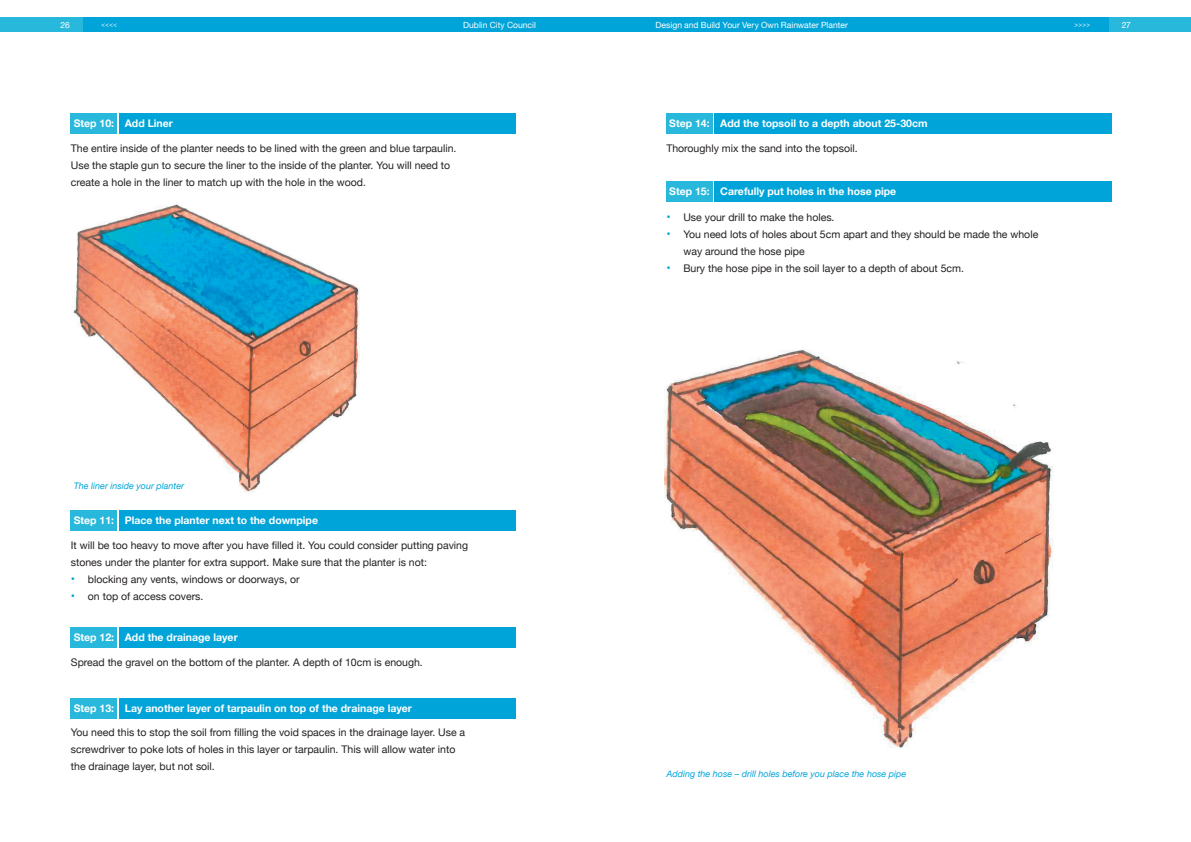
<style>
.page{position:relative;width:1191px;height:842px;background:#fff}
.page>*{position:absolute;margin:0;border:0;box-sizing:border-box;transform-origin:0 0}
.t1{font:10.5px/17px "Helvetica Neue";color:#231f20}
.t2{font:700 10.5px "Helvetica Neue";color:#fff}
.t3{font:italic 9px "Helvetica Neue";color:#00a4d9}
.t4{font:8.5px "Helvetica Neue";color:#fff}
.t5{font:300 8.5px "Fira Sans";color:#fff}
.s1{font-size:12px;color:#00a4d9}
</style>
<div class="page">
<img style="left:72px;top:204px;width:288px;height:288px">
<div style="left:119px;top:113px;width:396px;height:20px;background:#00a4d9"></div>
<div style="left:71px;top:113px;width:46px;height:20px;background:#28b8db"></div>
<div style="left:119px;top:511px;width:396px;height:20px;background:#00a4d9"></div>
<div style="left:71px;top:511px;width:46px;height:20px;background:#28b8db"></div>
<div style="left:119px;top:628px;width:396px;height:20px;background:#00a4d9"></div>
<div style="left:71px;top:628px;width:46px;height:20px;background:#28b8db"></div>
<div style="left:119px;top:698px;width:396px;height:20px;background:#00a4d9"></div>
<div style="left:71px;top:698px;width:46px;height:20px;background:#28b8db"></div>
<img style="left:665px;top:349px;width:389px;height:399px">
<div style="left:714px;top:113px;width:397px;height:20px;background:#00a4d9"></div>
<div style="left:666px;top:113px;width:46px;height:20px;background:#28b8db"></div>
<div style="left:714px;top:181px;width:397px;height:20px;background:#00a4d9"></div>
<div style="left:666px;top:181px;width:46px;height:20px;background:#28b8db"></div>
<div style="left:1108px;top:17px;width:83px;height:15px;background:#28b8db"></div>
<div style="left:587px;top:17px;width:521px;height:15px;background:#00a4d9"></div>
<div style="left:0;top:17px;width:83px;height:15px;background:#28b8db"></div>
<div style="left:83px;top:17px;width:521px;height:15px;background:#00a4d9"></div>
<p class="t4" style="left:60px;top:20px;width:11px">26</p>
<p class="t5" style="left:101px;top:21px;width:18px">&lt;&lt;&lt;&lt;</p>
<p class="t4" style="left:463px;top:20px;width:74px">Dublin City Council</p>
<p class="t4" style="left:655px;top:20px;width:194px">Design and Build Your Very Own Rainwater Planter</p>
<p class="t5" style="left:1074px;top:21px;width:18px">&gt;&gt;&gt;&gt;</p>
<p class="t4" style="left:1121px;top:20px;width:11px">27</p>
<p class="t2" style="left:74px;top:117px;width:101px">Step 10: Add Liner</p>
<p class="t1" style="left:71px;top:139px;width:387px">The entire inside of the planter needs to be lined with the green and blue tarpaulin.<br>Use the staple gun to secure the liner to the inside of the planter. You will need to create a hole in the liner to match up with the hole in the wood.</p>
<p class="t3" style="left:74px;top:480px;width:112px">The liner inside your planter</p>
<p class="t2" style="left:74px;top:514px;width:246px">Step 11: Place the planter next to the downpipe</p>
<p class="t1" style="left:71px;top:537px;width:399px">It will be too heavy to move after you have filled it. You could consider putting paving stones under the planter for extra support. Make sure that the planter is not:</p>
<p class="t1" style="left:71px;top:571px;width:230px"><span class="s1">•</span> blocking any vents, windows or doorways, or</p>
<p class="t1" style="left:71px;top:588px;width:134px"><span class="s1">•</span> on top of access covers.</p>
<p class="t2" style="left:74px;top:631px;width:165px">Step 12: Add the drainage layer</p>
<p class="t1" style="left:71px;top:654px;width:353px">Spread the gravel on the bottom of the planter. A depth of 10cm is enough.</p>
<p class="t2" style="left:74px;top:701px;width:340px">Step 13: Lay another layer of tarpaulin on top of the drainage layer</p>
<p class="t1" style="left:71px;top:724px;width:396px">You need this to stop the soil from filling the void spaces in the drainage layer. Use a screwdriver to poke lots of holes in this layer or tarpaulin. This will allow water into the drainage layer, but not soil.</p>
<p class="t2" style="left:669px;top:117px;width:260px">Step 14: Add the topsoil to a depth about 25-30cm</p>
<p class="t1" style="left:666px;top:139px;width:193px">Thoroughly mix the sand into the topsoil.</p>
<p class="t2" style="left:669px;top:185px;width:228px">Step 15: Carefully put holes in the hose pipe</p>
<p class="t1" style="left:666px;top:209px;width:170px"><span class="s1">•</span> Use your drill to make the holes.</p>
<p class="t1" style="left:683px;top:226px;width:356px;text-indent:-17px"><span class="s1">•</span> You need lots of holes about 5cm apart and they should be made the whole way around the hose pipe</p>
<p class="t1" style="left:666px;top:260px;width:299px"><span class="s1">•</span> Bury the hose pipe in the soil layer to a depth of about 5cm.</p>
<p class="t3" style="left:666px;top:768px;width:241px">Adding the hose – drill holes before you place the hose pipe</p>
</div>
